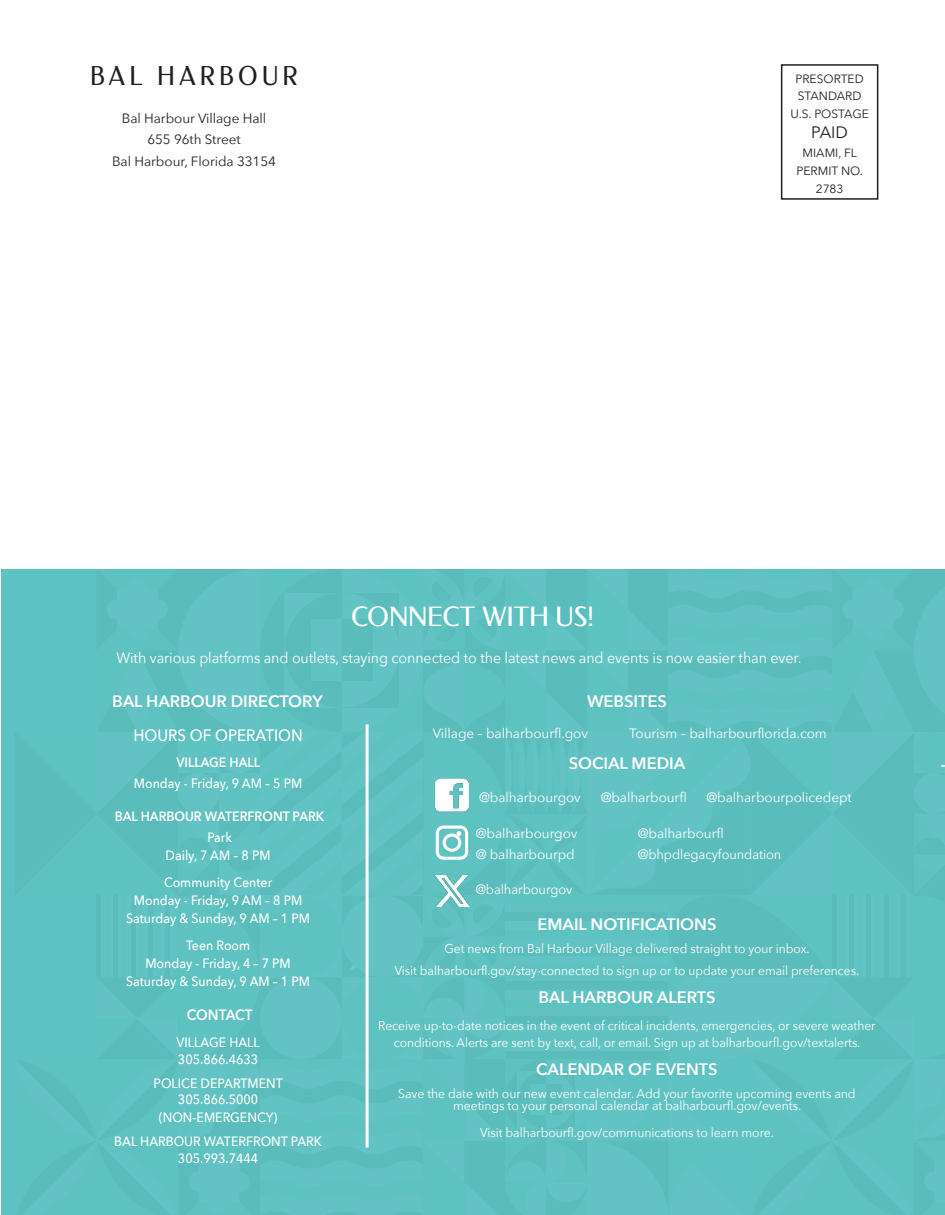
<style>
.page{position:relative;width:945px;height:1215px;background:#fff}
.page>*{position:absolute;margin:0;border:0;box-sizing:border-box;transform-origin:0 0}
.t1{font:27px "Contura";letter-spacing:-.005em;color:#fff}
.t2{font:26.4px "Contura";letter-spacing:.18em;color:#231f20;scale:.91 1}
.t3{font:600 16.5px "Avenir Next";letter-spacing:-.005em;color:#fff}
.t4{font:500 16.5px "Avenir Next";color:#fff;scale:.92 1}
.t5{font:16.5px "Avenir Next";color:#231f20}
.t6{font:15px "Avenir Next";letter-spacing:-.005em;color:#fff;scale:.95 1}
.t7{font:600 15px "Avenir Next";letter-spacing:-.01em;color:#fff;scale:.92 1}
.t8{font:500 13.5px "Avenir Next";color:#fff;scale:.92 1}
.t9{font:13.5px "Avenir Next";letter-spacing:-.005em;color:#fff}
.t10{font:13.5px "Avenir Next";letter-spacing:-.005em;color:#231f20}
.t11{font:600 13.5px "Avenir Next";color:#fff;scale:.92 1}
.t12{font:13.5px "Avenir Next";letter-spacing:-.005em;color:#fff;scale:.95 1}
.t13{font:12.75px/16.5px "Avenir Next";letter-spacing:-.005em;color:#fff;text-align:center;scale:.95 1}
.t14{font:12.75px/12px "Avenir Next";letter-spacing:-.005em;color:#fff;text-align:center;scale:.96 1}
.t15{font:12px/18px "Avenir Next";color:#231f20}
</style>
<div class="page">
<div style="left:781px;top:64px;width:97px;height:136px;border:2px solid #231f20"></div>
<div style="left:15px;top:570px;width:930px;height:645px;background:#5ec2c1"></div>
<img style="left:434px;top:776px;width:37px;height:37px">
<p class="t2" style="left:90px;top:60px;width:229px">BAL HARBOUR</p>
<p class="t10" style="left:122px;top:107px;width:146px">Bal Harbour Village Hall</p>
<p class="t10" style="left:147px;top:128px;width:95px">655 96th Street</p>
<p class="t10" style="left:112px;top:150px;width:165px">Bal Harbour, Florida 33154</p>
<p class="t1" style="left:351px;top:600px;width:244px">CONNECT WITH US!</p>
<p class="t15" style="left:796px;top:70px;width:70px;line-height:16.5px">PRESORTED<br>STANDARD</p>
<p class="t15" style="left:790px;top:104px;width:80px">U.S. POSTAGE</p>
<p class="t5" style="left:811px;top:118px;width:38px">PAID</p>
<p class="t15" style="left:797px;top:143px;width:68px;text-align:center">MIAMI, FL<br>PERMIT NO.<br>2783</p>
<p class="t6" style="left:116px;top:645px;width:723px">With various platforms and outlets, staying connected to the latest news and events is now easier than ever.</p>
<p class="t3" style="left:112px;top:687px;width:212px">BAL HARBOUR DIRECTORY</p>
<p class="t3" style="left:587px;top:687px;width:81px">WEBSITES</p>
<p class="t9" style="left:433px;top:722px;width:157px">Village – balharbourfl.gov</p>
<p class="t9" style="left:629px;top:722px;width:199px">Tourism – balharbourflorida.com</p>
<p class="t3" style="left:569px;top:749px;width:118px">SOCIAL MEDIA</p>
<p class="t9" style="left:479px;top:786px;width:103px">@balharbourgov</p>
<p class="t9" style="left:601px;top:786px;width:88px">@balharbourfl</p>
<p class="t9" style="left:707px;top:786px;width:147px">@balharbourpolicedept</p>
<p class="t4" style="left:133px;top:722px;width:186px">HOURS OF OPERATION</p>
<p class="t11" style="left:176px;top:751px;width:93px">VILLAGE HALL</p>
<p class="t8" style="left:134px;top:772px;width:184px">Monday - Friday, 9 AM – 5 PM</p>
<p class="t11" style="left:115px;top:805px;width:229px">BAL HARBOUR WATERFRONT PARK</p>
<p class="t8" style="left:207px;top:826px;width:28px">Park</p>
<p class="t8" style="left:166px;top:844px;width:116px">Daily, 7 AM – 8 PM</p>
<p class="t8" style="left:164px;top:871px;width:119px">Community Center</p>
<p class="t8" style="left:134px;top:889px;width:184px">Monday - Friday, 9 AM – 8 PM</p>
<p class="t8" style="left:126px;top:907px;width:201px">Saturday &amp; Sunday, 9 AM – 1 PM</p>
<p class="t8" style="left:186px;top:934px;width:71px">Teen Room</p>
<p class="t8" style="left:145px;top:952px;width:160px">Monday - Friday, 4 – 7 PM</p>
<p class="t8" style="left:126px;top:970px;width:201px">Saturday &amp; Sunday, 9 AM – 1 PM</p>
<p class="t7" style="left:187px;top:1002px;width:73px">CONTACT</p>
<p class="t8" style="left:177px;top:1031px;width:92px">VILLAGE HALL</p>
<p class="t8" style="left:178px;top:1048px;width:89px">305.866.4633</p>
<p class="t8" style="left:154px;top:1072px;width:142px">POLICE DEPARTMENT</p>
<p class="t8" style="left:178px;top:1088px;width:89px">305.866.5000</p>
<p class="t8" style="left:159px;top:1106px;width:130px">(NON-EMERGENCY)</p>
<p class="t8" style="left:114px;top:1130px;width:227px">BAL HARBOUR WATERFRONT PARK</p>
<p class="t8" style="left:178px;top:1147px;width:89px">305.993.7444</p>
<p class="t9" style="left:476px;top:822px;width:103px">@balharbourgov</p>
<p class="t9" style="left:638px;top:822px;width:88px">@balharbourfl</p>
<p class="t9" style="left:476px;top:843px;width:101px">@ balharbourpd</p>
<p class="t9" style="left:638px;top:843px;width:145px">@bhpdlegacyfoundation</p>
<p class="t12" style="left:476px;top:878px;width:103px">@balharbourgov</p>
<p class="t3" style="left:537px;top:910px;width:181px">EMAIL NOTIFICATIONS</p>
<p class="t13" style="left:445px;top:939px;width:386px">Get news from Bal Harbour Village delivered straight to your inbox.</p>
<p class="t13" style="left:395px;top:962px;width:490px">Visit balharbourfl.gov/stay-connected to sign up or to update your email preferences.</p>
<p class="t3" style="left:538px;top:983px;width:179px">BAL HARBOUR ALERTS</p>
<p class="t13" style="left:378px;top:1017px;width:525px">Receive up-to-date notices in the event of critical incidents, emergencies, or severe weather conditions. Alerts are sent by text, call, or email. Sign up at balharbourfl.gov/textalerts.</p>
<p class="t3" style="left:536px;top:1055px;width:183px">CALENDAR OF EVENTS</p>
<p class="t14" style="left:398px;top:1087px;width:478px">Save the date with our new event calendar. Add your favorite upcoming events and meetings to your personal calendar at balharbourfl.gov/events.</p>
<p class="t14" style="left:480px;top:1126px;width:308px">Visit balharbourfl.gov/communications to learn more.</p>
</div>
